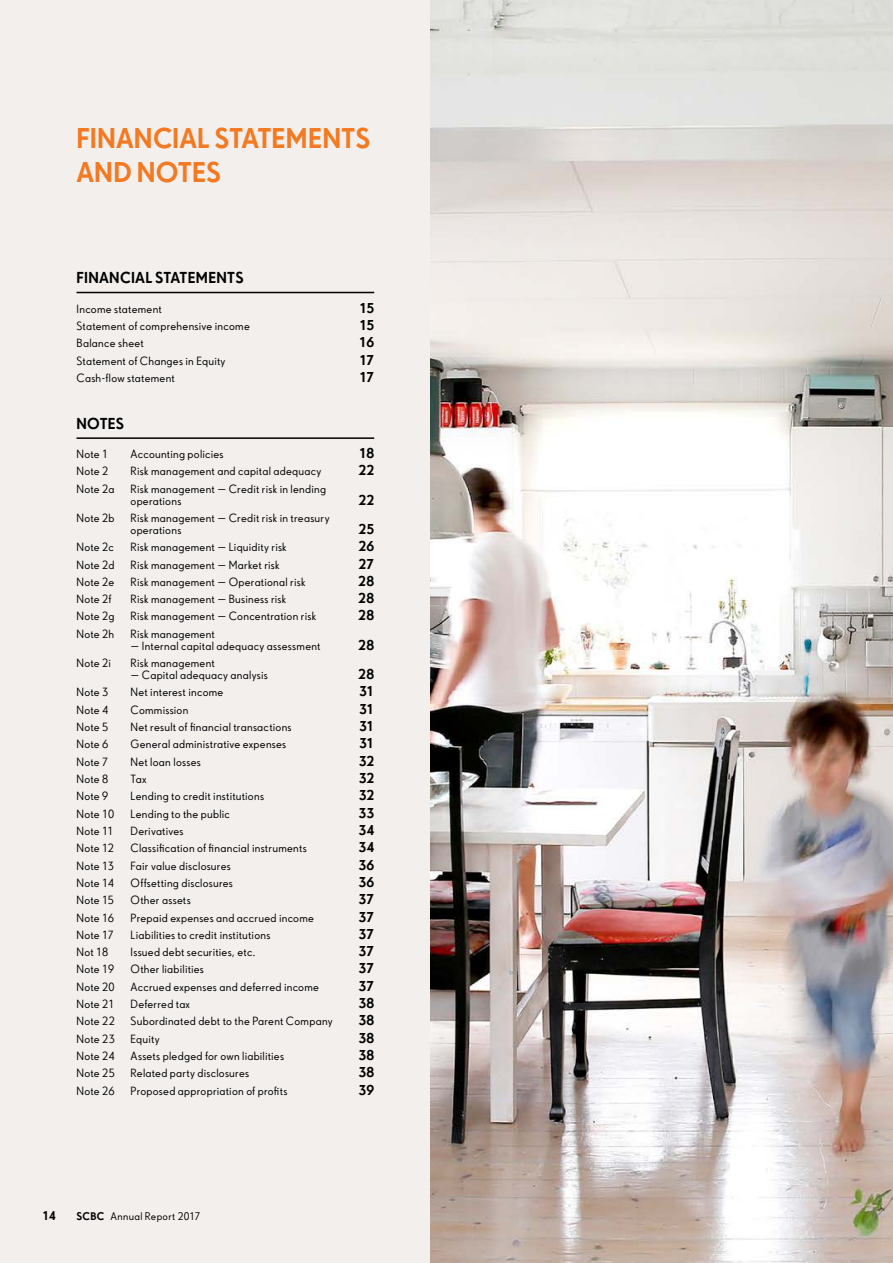
<style>
.page{position:relative;width:893px;height:1263px;background:#fff}
.page>*{position:absolute;margin:0;border:0;box-sizing:border-box;transform-origin:0 0}
.t1{font:700 27px/34.5px "SBAB Sans";color:#f47920}
.t2{font:700 15px "SBAB Sans";letter-spacing:.015em;color:#000}
.t3{font:700 13.5px "SBAB Sans";letter-spacing:.005em;color:#000}
.t4{font:700 12px "SBAB Sans";color:#000}
.t5{font:11.25px/12px "SBAB Sans";letter-spacing:.02em;color:#000}
.t6{font:10.5px "SBAB Sans";letter-spacing:.03em;color:#000}
.s1{font-weight:700}
</style>
<div class="page">
<img style="left:429px;top:0;width:464px;height:1263px">
<div style="left:0;top:0;width:429px;height:1263px;background:#f2efed"></div>
<hr style="left:77px;top:437px;width:297px;height:2px;background:#000">
<hr style="left:77px;top:292px;width:297px;height:1px;background:#000">
<h1 class="t1" style="left:77px;top:120px;width:295px">FINANCIAL STATEMENTS<br>AND NOTES</h1>
<h2 class="t2" style="left:77px;top:268px;width:168px">FINANCIAL STATEMENTS</h2>
<p class="t5" style="left:77px;top:302px;width:87px">Income statement</p>
<p class="t3" style="left:359px;top:299px;width:16px">15</p>
<p class="t5" style="left:77px;top:319px;width:175px">Statement of comprehensive income</p>
<p class="t3" style="left:359px;top:316px;width:16px">15</p>
<p class="t5" style="left:77px;top:337px;width:69px">Balance sheet</p>
<p class="t3" style="left:359px;top:334px;width:16px">16</p>
<p class="t5" style="left:77px;top:354px;width:151px">Statement of Changes in Equity</p>
<p class="t3" style="left:359px;top:351px;width:16px">17</p>
<p class="t5" style="left:77px;top:371px;width:100px">Cash-flow statement</p>
<p class="t3" style="left:359px;top:368px;width:16px">17</p>
<h2 class="t2" style="left:77px;top:414px;width:49px">NOTES</h2>
<p class="t5" style="left:77px;top:447px;width:33px">Note 1</p>
<p class="t5" style="left:131px;top:447px;width:94px">Accounting policies</p>
<p class="t3" style="left:359px;top:444px;width:17px">18</p>
<p class="t5" style="left:77px;top:465px;width:33px">Note 2</p>
<p class="t5" style="left:131px;top:465px;width:192px">Risk management and capital adequacy</p>
<p class="t3" style="left:358px;top:462px;width:17px">22</p>
<p class="t5" style="left:77px;top:482px;width:39px">Note 2a</p>
<p class="t5" style="left:131px;top:482px;width:197px">Risk management — Credit risk in lending operations</p>
<p class="t3" style="left:358px;top:491px;width:17px">22</p>
<p class="t5" style="left:77px;top:511px;width:40px">Note 2b</p>
<p class="t5" style="left:131px;top:511px;width:201px">Risk management — Credit risk in treasury operations</p>
<p class="t3" style="left:358px;top:520px;width:17px">25</p>
<p class="t5" style="left:77px;top:541px;width:39px">Note 2c</p>
<p class="t5" style="left:131px;top:541px;width:158px">Risk management — Liquidity risk</p>
<p class="t3" style="left:358px;top:538px;width:17px">26</p>
<p class="t5" style="left:77px;top:558px;width:39px">Note 2d</p>
<p class="t5" style="left:131px;top:558px;width:151px">Risk management — Market risk</p>
<p class="t3" style="left:359px;top:555px;width:17px">27</p>
<p class="t5" style="left:77px;top:575px;width:39px">Note 2e</p>
<p class="t5" style="left:131px;top:575px;width:177px">Risk management — Operational risk</p>
<p class="t3" style="left:358px;top:572px;width:17px">28</p>
<p class="t5" style="left:77px;top:593px;width:37px">Note 2f</p>
<p class="t5" style="left:131px;top:593px;width:157px">Risk management — Business risk</p>
<p class="t3" style="left:358px;top:589px;width:17px">28</p>
<p class="t5" style="left:77px;top:610px;width:39px">Note 2g</p>
<p class="t5" style="left:131px;top:610px;width:187px">Risk management — Concentration risk</p>
<p class="t3" style="left:358px;top:607px;width:17px">28</p>
<p class="t5" style="left:77px;top:627px;width:39px">Note 2h</p>
<p class="t5" style="left:131px;top:627px;width:86px">Risk management</p>
<p class="t5" style="left:131px;top:639px;width:192px">— Internal capital adequacy assessment</p>
<p class="t3" style="left:358px;top:636px;width:17px">28</p>
<p class="t5" style="left:77px;top:657px;width:36px">Note 2i</p>
<p class="t5" style="left:131px;top:657px;width:86px">Risk management</p>
<p class="t5" style="left:131px;top:669px;width:139px">— Capital adequacy analysis</p>
<p class="t3" style="left:358px;top:665px;width:17px">28</p>
<p class="t5" style="left:77px;top:686px;width:33px">Note 3</p>
<p class="t5" style="left:131px;top:686px;width:94px">Net interest income</p>
<p class="t3" style="left:359px;top:683px;width:17px">31</p>
<p class="t5" style="left:77px;top:703px;width:33px">Note 4</p>
<p class="t5" style="left:131px;top:703px;width:59px">Commission</p>
<p class="t3" style="left:359px;top:700px;width:17px">31</p>
<p class="t5" style="left:77px;top:721px;width:33px">Note 5</p>
<p class="t5" style="left:131px;top:721px;width:163px">Net result of financial transactions</p>
<p class="t3" style="left:359px;top:717px;width:17px">31</p>
<p class="t5" style="left:77px;top:738px;width:33px">Note 6</p>
<p class="t5" style="left:131px;top:738px;width:157px">General administrative expenses</p>
<p class="t3" style="left:359px;top:735px;width:17px">31</p>
<p class="t5" style="left:77px;top:755px;width:33px">Note 7</p>
<p class="t5" style="left:131px;top:755px;width:72px">Net loan losses</p>
<p class="t3" style="left:359px;top:752px;width:17px">32</p>
<p class="t5" style="left:77px;top:772px;width:33px">Note 8</p>
<p class="t5" style="left:131px;top:772px;width:17px">Tax</p>
<p class="t3" style="left:359px;top:769px;width:17px">32</p>
<p class="t5" style="left:77px;top:790px;width:33px">Note 9</p>
<p class="t5" style="left:131px;top:790px;width:135px">Lending to credit institutions</p>
<p class="t3" style="left:359px;top:787px;width:17px">32</p>
<p class="t5" style="left:77px;top:807px;width:39px">Note 10</p>
<p class="t5" style="left:131px;top:807px;width:101px">Lending to the public</p>
<p class="t3" style="left:359px;top:804px;width:17px">33</p>
<p class="t5" style="left:77px;top:824px;width:39px">Note 11</p>
<p class="t5" style="left:131px;top:824px;width:54px">Derivatives</p>
<p class="t3" style="left:358px;top:821px;width:17px">34</p>
<p class="t5" style="left:77px;top:842px;width:39px">Note 12</p>
<p class="t5" style="left:131px;top:842px;width:178px">Classification of financial instruments</p>
<p class="t3" style="left:358px;top:839px;width:17px">34</p>
<p class="t5" style="left:77px;top:859px;width:39px">Note 13</p>
<p class="t5" style="left:131px;top:859px;width:102px">Fair value disclosures</p>
<p class="t3" style="left:358px;top:856px;width:17px">36</p>
<p class="t5" style="left:77px;top:876px;width:39px">Note 14</p>
<p class="t5" style="left:131px;top:876px;width:104px">Offsetting disclosures</p>
<p class="t3" style="left:358px;top:873px;width:17px">36</p>
<p class="t5" style="left:77px;top:894px;width:39px">Note 15</p>
<p class="t5" style="left:131px;top:894px;width:62px">Other assets</p>
<p class="t3" style="left:359px;top:891px;width:17px">37</p>
<p class="t5" style="left:77px;top:911px;width:39px">Note 16</p>
<p class="t5" style="left:131px;top:911px;width:185px">Prepaid expenses and accrued income</p>
<p class="t3" style="left:359px;top:908px;width:17px">37</p>
<p class="t5" style="left:77px;top:928px;width:39px">Note 17</p>
<p class="t5" style="left:131px;top:928px;width:141px">Liabilities to credit institutions</p>
<p class="t3" style="left:359px;top:925px;width:17px">37</p>
<p class="t5" style="left:77px;top:946px;width:33px">Not 18</p>
<p class="t5" style="left:131px;top:946px;width:127px">Issued debt securities, etc.</p>
<p class="t3" style="left:359px;top:942px;width:17px">37</p>
<p class="t5" style="left:77px;top:963px;width:39px">Note 19</p>
<p class="t5" style="left:131px;top:963px;width:75px">Other liabilities</p>
<p class="t3" style="left:359px;top:960px;width:17px">37</p>
<p class="t5" style="left:77px;top:980px;width:40px">Note 20</p>
<p class="t5" style="left:131px;top:980px;width:190px">Accrued expenses and deferred income</p>
<p class="t3" style="left:359px;top:977px;width:17px">37</p>
<p class="t5" style="left:77px;top:998px;width:39px">Note 21</p>
<p class="t5" style="left:131px;top:998px;width:61px">Deferred tax</p>
<p class="t3" style="left:358px;top:994px;width:17px">38</p>
<p class="t5" style="left:77px;top:1015px;width:40px">Note 22</p>
<p class="t5" style="left:131px;top:1015px;width:204px">Subordinated debt to the Parent Company</p>
<p class="t3" style="left:358px;top:1012px;width:17px">38</p>
<p class="t5" style="left:77px;top:1032px;width:40px">Note 23</p>
<p class="t5" style="left:131px;top:1032px;width:31px">Equity</p>
<p class="t3" style="left:358px;top:1029px;width:17px">38</p>
<p class="t5" style="left:77px;top:1050px;width:39px">Note 24</p>
<p class="t5" style="left:131px;top:1050px;width:155px">Assets pledged for own liabilities</p>
<p class="t3" style="left:358px;top:1046px;width:17px">38</p>
<p class="t5" style="left:77px;top:1067px;width:40px">Note 25</p>
<p class="t5" style="left:131px;top:1067px;width:120px">Related party disclosures</p>
<p class="t3" style="left:358px;top:1064px;width:17px">38</p>
<p class="t5" style="left:77px;top:1084px;width:40px">Note 26</p>
<p class="t5" style="left:131px;top:1084px;width:158px">Proposed appropriation of profits</p>
<p class="t3" style="left:359px;top:1081px;width:17px">39</p>
<p class="t4" style="left:43px;top:1208px;width:15px">14</p>
<p class="t6" style="left:77px;top:1210px;width:125px"><span class="s1">SCBC</span> Annual Report 2017</p>
</div>
